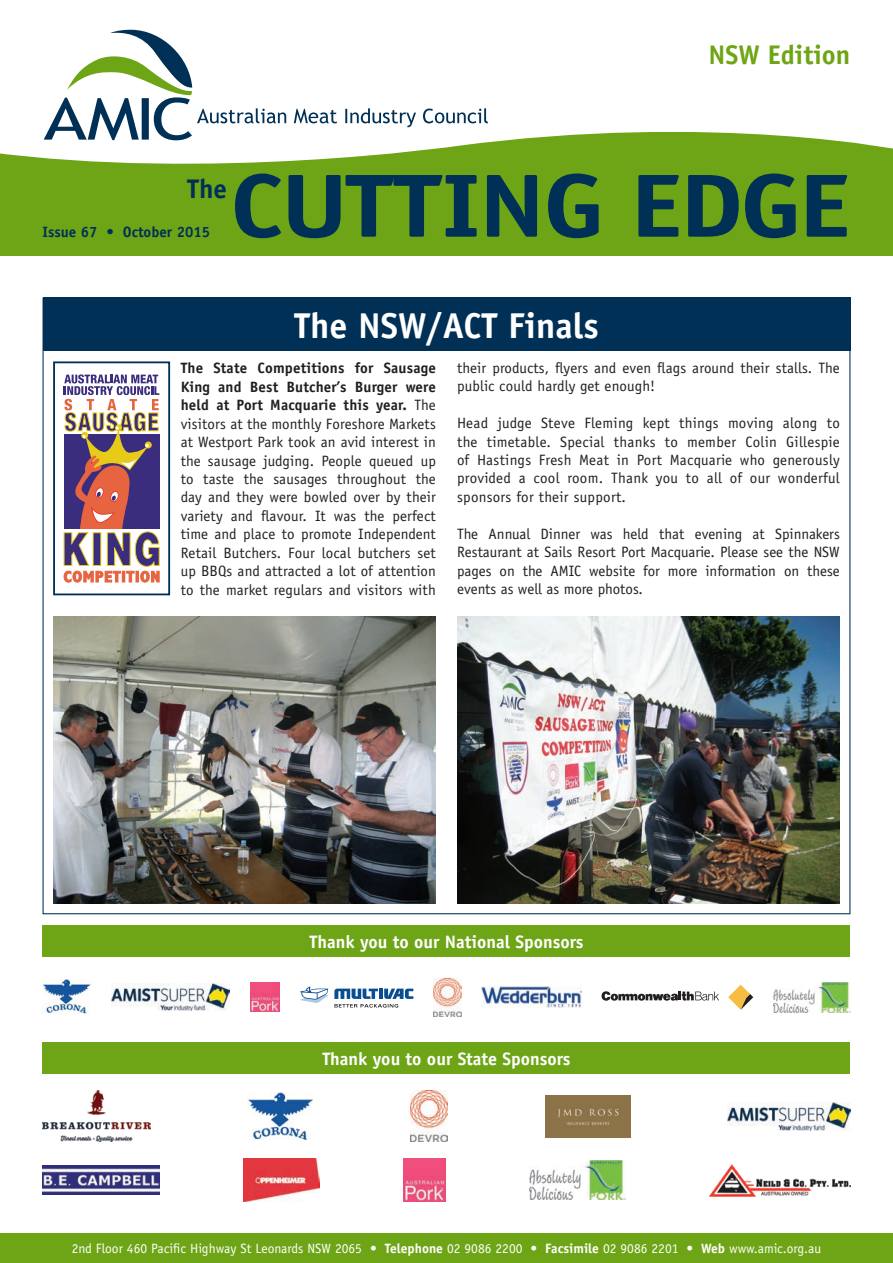
<style>
.page{position:relative;width:893px;height:1263px;background:#fff}
.page>*{position:absolute;margin:0;border:0;box-sizing:border-box;transform-origin:0 0}
.t1{font:700 90px "Officina Sans";letter-spacing:-.03em;color:#003056;scale:1.2 1}
.t2{font:700 36px "Officina Sans";color:#fff}
.t3{font:700 27px "Officina Sans";color:#6ea516}
.t4{font:700 27px "Officina Sans";color:#003056}
.t5{font:700 18px "Officina Sans";color:#fff}
.t6{font:15px/18.5px "Officina Sans";letter-spacing:.01em;color:#231f20;text-align:justify}
.t7{font:700 15px "Officina Sans";color:#003056}
.t8{font:13.5px "Officina Sans";color:#fff}
.s1{font-weight:700}
</style>
<div class="page">
<svg style="left:0;top:132px;width:893px;height:123px;background:#7eaf30"></svg>
<svg style="left:423px;top:108px;width:65px;height:15px"></svg>
<svg style="left:345px;top:108px;width:71px;height:19px"></svg>
<svg style="left:294px;top:109px;width:43px;height:14px"></svg>
<svg style="left:44px;top:30px;width:242px;height:110px"></svg>
<div style="left:0;top:1233px;width:893px;height:30px;background:#6ea516"></div>
<div style="left:43px;top:298px;width:807px;height:616px;background:#fff;border:1px solid #003056"></div>
<div style="left:43px;top:298px;width:807px;height:53px;background:#003056"></div>
<div style="left:43px;top:925px;width:807px;height:32px;background:#6ea516"></div>
<img style="left:43px;top:979px;width:48px;height:35px">
<img style="left:774px;top:982px;width:76px;height:30px">
<img style="left:482px;top:987px;width:99px;height:20px">
<svg style="left:334px;top:988px;width:79px;height:19px"></svg>
<svg style="left:300px;top:987px;width:28px;height:16px"></svg>
<svg style="left:602px;top:991px;width:117px;height:10px"></svg>
<svg style="left:728px;top:985px;width:25px;height:25px"></svg>
<img style="left:111px;top:984px;width:119px;height:26px">
<img style="left:434px;top:978px;width:27px;height:38px">
<img style="left:250px;top:982px;width:30px;height:30px">
<div style="left:43px;top:1042px;width:807px;height:32px;background:#6ea516"></div>
<img style="left:728px;top:1102px;width:122px;height:28px">
<img style="left:411px;top:1091px;width:36px;height:51px">
<img style="left:248px;top:1093px;width:65px;height:46px">
<img style="left:43px;top:1091px;width:107px;height:51px">
<img style="left:545px;top:1095px;width:85px;height:42px">
<img style="left:529px;top:1161px;width:97px;height:38px">
<img style="left:403px;top:1159px;width:43px;height:42px">
<img style="left:709px;top:1164px;width:141px;height:32px">
<img style="left:43px;top:1165px;width:116px;height:30px">
<img style="left:243px;top:1159px;width:77px;height:42px">
<svg style="left:64px;top:374px;width:95px;height:208px"></svg>
<div style="left:53px;top:361px;width:117px;height:234px;border:2px solid #003056"></div>
<img style="left:53px;top:617px;width:383px;height:287px">
<img style="left:457px;top:617px;width:383px;height:287px">
<p class="t3" style="left:708px;top:38px;width:143px">NSW Edition</p>
<p class="t4" style="left:187px;top:172px;width:41px">The</p>
<p class="t7" style="left:43px;top:223px;width:169px">Issue 67 • October 2015</p>
<p class="t1" style="left:230px;top:150px;width:519px">CUTTING EDGE</p>
<p class="t2" style="left:294px;top:304px;width:306px">The NSW/ACT Finals</p>
<p class="t6" style="left:181px;top:359px;width:257px"><span class="s1">The State Competitions for Sausage King and Best Butcher’s Burger were held at Port Macquarie this year.</span> The visitors at the monthly Foreshore Markets at Westport Park took an avid interest in the sausage judging. People queued up to taste the sausages throughout the day and they were bowled over by their variety and flavour. It was the perfect time and place to promote Independent Retail Butchers. Four local butchers set up BBQs and attracted a lot of attention to the market regulars and visitors with</p>
<p class="t6" style="left:457px;top:358px;width:384px">their products, flyers and even flags around their stalls. The public could hardly get enough!</p>
<p class="t6" style="left:457px;top:414px;width:384px">Head judge Steve Fleming kept things moving along to the timetable. Special thanks to member Colin Gillespie of Hastings Fresh Meat in Port Macquarie who generously provided a cool room. Thank you to all of our wonderful sponsors for their support.</p>
<p class="t6" style="left:457px;top:524px;width:384px">The Annual Dinner was held that evening at Spinnakers Restaurant at Sails Resort Port Macquarie. Please see the NSW pages on the AMIC website for more information on these events as well as more photos.</p>
<p class="t5" style="left:309px;top:930px;width:275px">Thank you to our National Sponsors</p>
<p class="t5" style="left:322px;top:1047px;width:250px">Thank you to our State Sponsors</p>
<p class="t8" style="left:72px;top:1241px;width:751px">2nd Floor 460 Pacific Highway St Leonards NSW 2065 <span class="s1">• Telephone</span> 02 9086 2200 <span class="s1">• Facsimile</span> 02 9086 2201 <span class="s1">• Web</span> www.amic.org.au</p>
</div>
